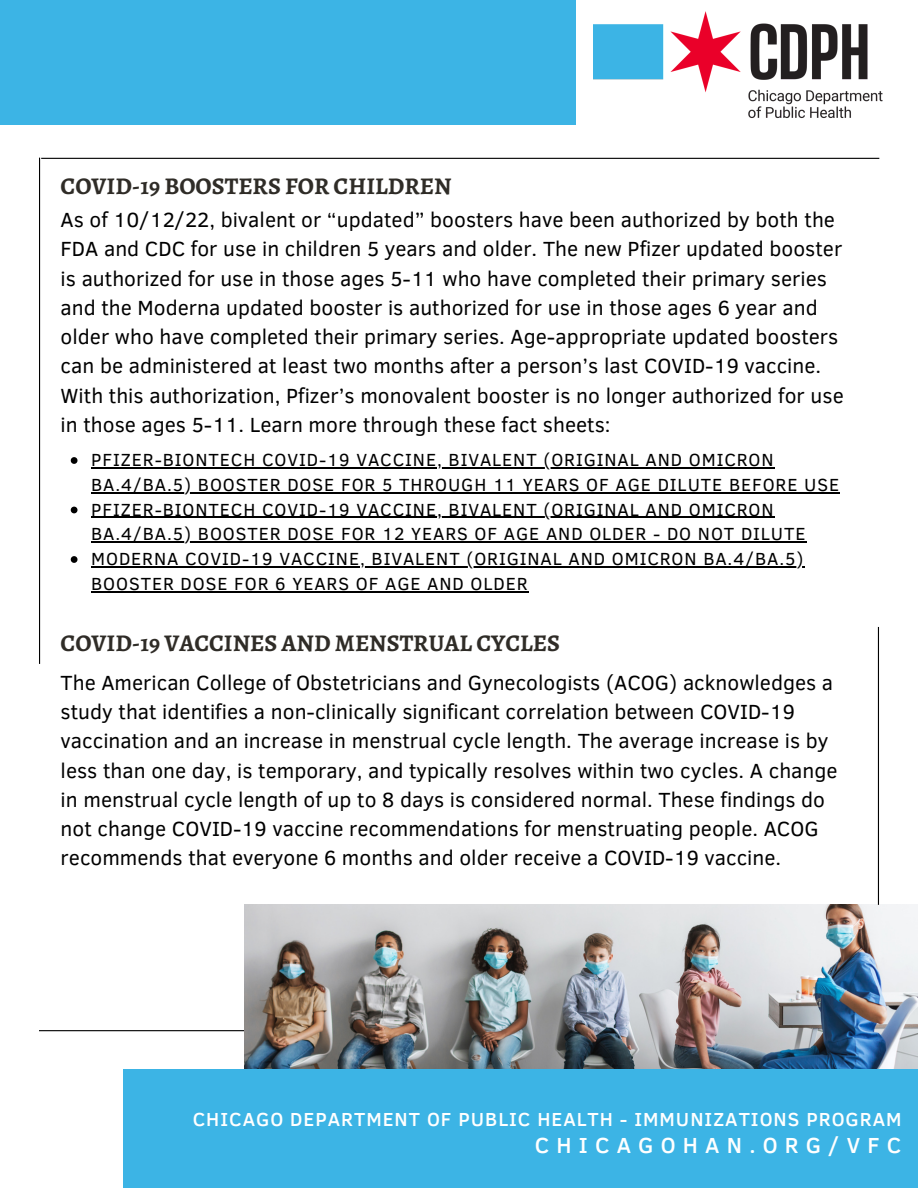
<style>
.page{position:relative;width:918px;height:1188px;background:#fff}
.page>*{position:absolute;margin:0;border:0;box-sizing:border-box;transform-origin:0 0}
.t1{font:700 24px "Alegreya";color:#2f2c27}
.t2{font:500 22.35px "Clear Sans";letter-spacing:.325em;color:#fff}
.t3{font:21px/29.2px "Clear Sans";color:#000}
.t4{font:500 19.35px "Clear Sans";letter-spacing:.05em;color:#fff}
.t5{font:18px/24.8px "Clear Sans";letter-spacing:.05em;color:#000}
</style>
<div class="page">
<div style="left:0;top:0;width:576px;height:125px;background:#3cb4e5"></div>
<hr style="left:39px;top:1030px;width:849px;height:1px;background:#000">
<img style="left:244px;top:905px;width:674px;height:164px">
<hr style="left:41px;top:158px;width:838px;height:1px;background:#000">
<hr style="left:39px;top:158px;width:1px;height:506px;background:#000">
<hr style="left:878px;top:627px;width:1px;height:278px;background:#000">
<img style="left:593px;top:11px;width:290px;height:107px">
<div style="left:123px;top:1069px;width:795px;height:119px;background:#3cb4e5"></div>
<svg style="left:71px;top:457px;width:7px;height:7px"></svg>
<hr style="left:91px;top:467px;width:684px;height:1px;background:#000">
<hr style="left:91px;top:492px;width:749px;height:1px;background:#000">
<svg style="left:71px;top:507px;width:7px;height:6px"></svg>
<hr style="left:91px;top:517px;width:684px;height:1px;background:#000">
<hr style="left:91px;top:542px;width:716px;height:1px;background:#000">
<svg style="left:71px;top:556px;width:7px;height:7px"></svg>
<hr style="left:91px;top:566px;width:713px;height:1px;background:#000">
<hr style="left:91px;top:591px;width:438px;height:1px;background:#000">
<p class="t1" style="left:61px;top:169px;width:392px">COVID-19 BOOSTERS FOR CHILDREN</p>
<p class="t3" style="left:61px;top:204px;width:785px">As of 10/12/22, bivalent or “updated” boosters have been authorized by both the FDA and CDC for use in children 5 years and older. The new Pfizer updated booster is authorized for use in those ages 5-11 who have completed their primary series and the Moderna updated booster is authorized for use in those ages 6 year and older who have completed their primary series. Age-appropriate updated boosters can be administered at least two months after a person’s last COVID-19 vaccine.<br>With this authorization, Pfizer’s monovalent booster is no longer authorized for use in those ages 5-11. Learn more through these fact sheets:</p>
<p class="t5" style="left:91px;top:447px;width:750px">PFIZER-BIONTECH COVID-19 VACCINE, BIVALENT (ORIGINAL AND OMICRON BA.4/BA.5) BOOSTER DOSE FOR 5 THROUGH 11 YEARS OF AGE DILUTE BEFORE USE PFIZER-BIONTECH COVID-19 VACCINE, BIVALENT (ORIGINAL AND OMICRON BA.4/BA.5) BOOSTER DOSE FOR 12 YEARS OF AGE AND OLDER - DO NOT DILUTE MODERNA COVID-19 VACCINE, BIVALENT (ORIGINAL AND OMICRON BA.4/BA.5)<br>BOOSTER DOSE FOR 6 YEARS OF AGE AND OLDER</p>
<p class="t1" style="left:61px;top:626px;width:501px">COVID-19 VACCINES AND MENSTRUAL CYCLES</p>
<p class="t3" style="left:61px;top:667px;width:778px">The American College of Obstetricians and Gynecologists (ACOG) acknowledges a study that identifies a non-clinically significant correlation between COVID-19 vaccination and an increase in menstrual cycle length. The average increase is by less than one day, is temporary, and typically resolves within two cycles. A change in menstrual cycle length of up to 8 days is considered normal. These findings do not change COVID-19 vaccine recommendations for menstruating people. ACOG recommends that everyone 6 months and older receive a COVID-19 vaccine.</p>
<p class="t4" style="left:193px;top:1105px;width:710px">CHICAGO DEPARTMENT OF PUBLIC HEALTH - IMMUNIZATIONS PROGRAM</p>
<p class="t2" style="left:535px;top:1128px;width:368px">CHICAGOHAN.ORG/VFC</p>
</div>
